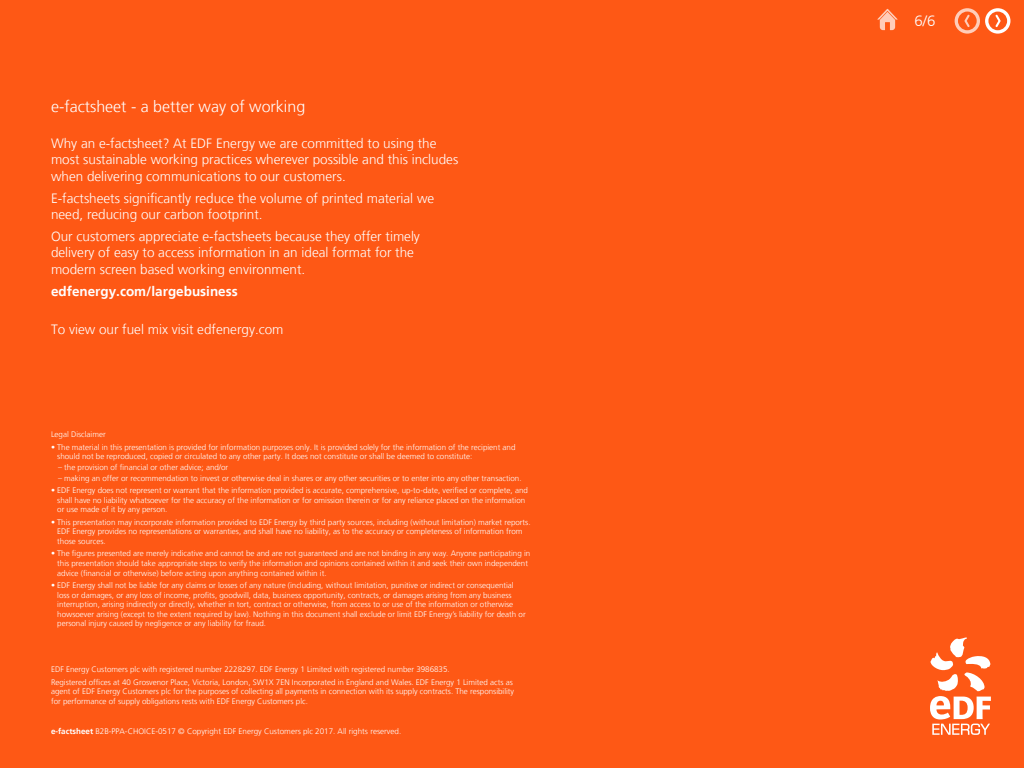
<style>
.page{position:relative;width:1024px;height:768px;background:#fe5815}
.page>*{position:absolute;margin:0;border:0;box-sizing:border-box;transform-origin:0 0}
.t1{font:300 16px "Frutiger LT";color:#fff}
.t2{font:300 15px "Frutiger LT";color:#fff}
.t3{font:300 13.5px/16.2px "Frutiger LT";color:#fff}
.t4{font:700 13.5px "Frutiger LT";color:#fff}
.t5{font:300 8.1px "Frutiger LT";color:#fff}
.t6{font:300 8px/9.6px "Frutiger LT";color:#fff}
.s1{font-weight:700}
</style>
<div class="page">
<svg style="left:877px;top:9px;width:21px;height:21px"></svg>
<svg style="left:955px;top:8px;width:55px;height:26px"></svg>
<svg style="left:930px;top:637px;width:61px;height:98px"></svg>
<h1 class="t1" style="left:51px;top:97px;width:256px">e-factsheet - a better way of working</h1>
<h3 class="t3" style="left:51px;top:136px;width:409px">Why an e-factsheet? At EDF Energy we are committed to using the most sustainable working practices wherever possible and this includes when delivering communications to our customers.</h3>
<h3 class="t3" style="left:51px;top:190px;width:385px">E-factsheets significantly reduce the volume of printed material we need, reducing our carbon footprint.</h3>
<h3 class="t3" style="left:51px;top:229px;width:370px">Our customers appreciate e-factsheets because they offer timely delivery of easy to access information in an ideal format for the modern screen based working environment.</h3>
<h3 class="t4" style="left:51px;top:283px;width:188px">edfenergy.com/largebusiness</h3>
<h3 class="t3" style="left:51px;top:322px;width:234px">To view our fuel mix visit edfenergy.com</h3>
<p class="t6" style="left:51px;top:430px;width:56px">Legal Disclaimer</p>
<p class="t6" style="left:57px;top:442px;width:460px;text-indent:-6px">• The material in this presentation is provided for information purposes only. It is provided solely for the information of the recipient and should not be reproduced, copied or circulated to any other party. It does not constitute or shall be deemed to constitute:</p>
<p class="t6" style="left:58px;top:463px;width:172px">– the provision of financial or other advice; and/or</p>
<p class="t6" style="left:58px;top:473px;width:465px">– making an offer or recommendation to invest or otherwise deal in shares or any other securities or to enter into any other transaction.</p>
<p class="t6" style="left:57px;top:486px;width:472px;text-indent:-6px">• EDF Energy does not represent or warrant that the information provided is accurate, comprehensive, up-to-date, verified or complete, and shall have no liability whatsoever for the accuracy of the information or for omission therein or for any reliance placed on the information or use made of it by any person.</p>
<p class="t6" style="left:57px;top:517px;width:475px;text-indent:-6px">• This presentation may incorporate information provided to EDF Energy by third party sources, including (without limitation) market reports.<br>EDF Energy provides no representations or warranties, and shall have no liability, as to the accuracy or completeness of information from those sources.</p>
<p class="t6" style="left:57px;top:549px;width:474px;text-indent:-6px">• The figures presented are merely indicative and cannot be and are not guaranteed and are not binding in any way. Anyone participating in this presentation should take appropriate steps to verify the information and opinions contained within it and seek their own independent advice (financial or otherwise) before acting upon anything contained within it.</p>
<p class="t6" style="left:57px;top:581px;width:470px;text-indent:-6px">• EDF Energy shall not be liable for any claims or losses of any nature (including, without limitation, punitive or indirect or consequential loss or damages, or any loss of income, profits, goodwill, data, business opportunity, contracts, or damages arising from any business interruption, arising indirectly or directly, whether in tort, contract or otherwise, from access to or use of the information or otherwise howsoever arising (except to the extent required by law). Nothing in this document shall exclude or limit EDF Energy’s liability for death or personal injury caused by negligence or any liability for fraud.</p>
<p class="t6" style="left:51px;top:664px;width:463px;line-height:12.4px">EDF Energy Customers plc with registered number 2228297. EDF Energy 1 Limited with registered number 3986835.<br>Registered offices at 40 Grosvenor Place, Victoria, London, SW1X 7EN Incorporated in England and Wales. EDF Energy 1 Limited acts as</p>
<p class="t6" style="left:51px;top:687px;width:465px">agent of EDF Energy Customers plc for the purposes of collecting all payments in connection with its supply contracts. The responsibility for performance of supply obligations rests with EDF Energy Customers plc.</p>
<p class="t5" style="left:51px;top:727px;width:352px"><span class="s1">e-factsheet</span> B2B-PPA-CHOICE-0517 © Copyright EDF Energy Customers plc 2017. All rights reserved.</p>
<h2 class="t2" style="left:915px;top:12px;width:22px">6/6</h2>
</div>
